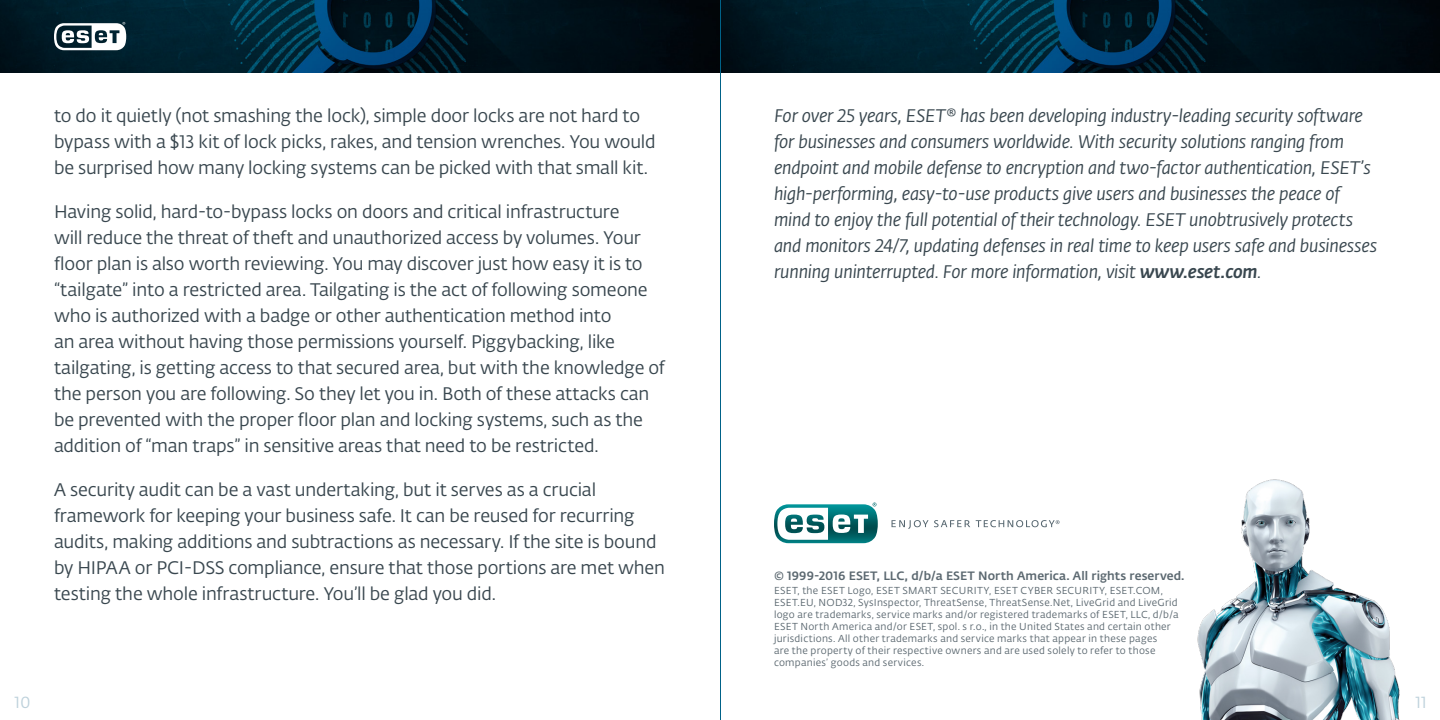
<style>
.page{position:relative;width:1440px;height:720px;background:#fff}
.page>*{position:absolute;margin:0;border:0;box-sizing:border-box;transform-origin:0 0}
.t1{font:18px/26px "Fedra Sans Alt Pro Book LF";letter-spacing:-.01em;color:#39474f}
.t2{font:18px/26px "Fedra Sans Alt Pro Book Italic LF";letter-spacing:-.01em;color:#39474f}
.t3{font:16px "Fedra Sans Alt Pro Book LF";color:#bdd1db}
.t4{font:12px "Fedra Sans Alt Pro Med LF";letter-spacing:.005em;color:#5b6870}
.t5{font:10px/12px "Fedra Sans Alt Pro Book LF";letter-spacing:.025em;color:#5b6870}
.s1{font-family:"Fedra Sans Alt Pro Med Italic LF"}
</style>
<div class="page">
<hr style="left:720px;top:0;width:1px;height:720px;background:#006288">
<img style="left:0;top:0;width:1440px;height:72px">
<svg style="left:54px;top:22px;width:72px;height:28px"></svg>
<svg style="left:892px;top:520px;width:78px;height:9px"></svg>
<svg style="left:774px;top:503px;width:104px;height:40px"></svg>
<svg style="left:976px;top:520px;width:84px;height:7px"></svg>
<img style="left:1197px;top:479px;width:203px;height:241px">
<p class="t1" style="left:54px;top:102px;width:603px">to do it quietly (not smashing the lock), simple door locks are not hard to bypass with a $13 kit of lock picks, rakes, and tension wrenches. You would be surprised how many locking systems can be picked with that small kit.</p>
<p class="t1" style="left:54px;top:198px;width:612px">Having solid, hard-to-bypass locks on doors and critical infrastructure<br>will reduce the threat of theft and unauthorized access by volumes. Your floor plan is also worth reviewing. You may discover just how easy it is to “tailgate” into a restricted area. Tailgating is the act of following someone who is authorized with a badge or other authentication method into<br>an area without having those permissions yourself. Piggybacking, like tailgating, is getting access to that secured area, but with the knowledge of the person you are following. So they let you in. Both of these attacks can be prevented with the proper floor plan and locking systems, such as the addition of “man traps” in sensitive areas that need to be restricted.</p>
<p class="t1" style="left:54px;top:476px;width:613px">A security audit can be a vast undertaking, but it serves as a crucial framework for keeping your business safe. It can be reused for recurring audits, making additions and subtractions as necessary. If the site is bound by HIPAA or PCI-DSS compliance, ensure that those portions are met when testing the whole infrastructure. You’ll be glad you did.</p>
<p class="t2" style="left:774px;top:102px;width:605px">For over 25 years, ESET® has been developing industry-leading security software for businesses and consumers worldwide. With security solutions ranging from endpoint and mobile defense to encryption and two-factor authentication, ESET’s high-performing, easy-to-use products give users and businesses the peace of mind to enjoy the full potential of their technology. ESET unobtrusively protects and monitors 24/7, updating defenses in real time to keep users safe and businesses running uninterrupted. For more information, visit <span class="s1">www.eset.com</span>.</p>
<p class="t4" style="left:774px;top:566px;width:412px">© 1999-2016 ESET, LLC, d/b/a ESET North America. All rights reserved.</p>
<p class="t5" style="left:774px;top:584px;width:406px">ESET, the ESET Logo, ESET SMART SECURITY, ESET CYBER SECURITY, ESET.COM, ESET.EU, NOD32, SysInspector, ThreatSense, ThreatSense.Net, LiveGrid and LiveGrid logo are trademarks, service marks and/or registered trademarks of ESET, LLC, d/b/a ESET North America and/or ESET, spol. s r.o., in the United States and certain other jurisdictions. All other trademarks and service marks that appear in these pages<br>are the property of their respective owners and are used solely to refer to those companies’ goods and services.</p>
<p class="t3" style="left:14px;top:691px;width:18px">10</p>
<p class="t3" style="left:1415px;top:691px;width:13px">11</p>
</div>
